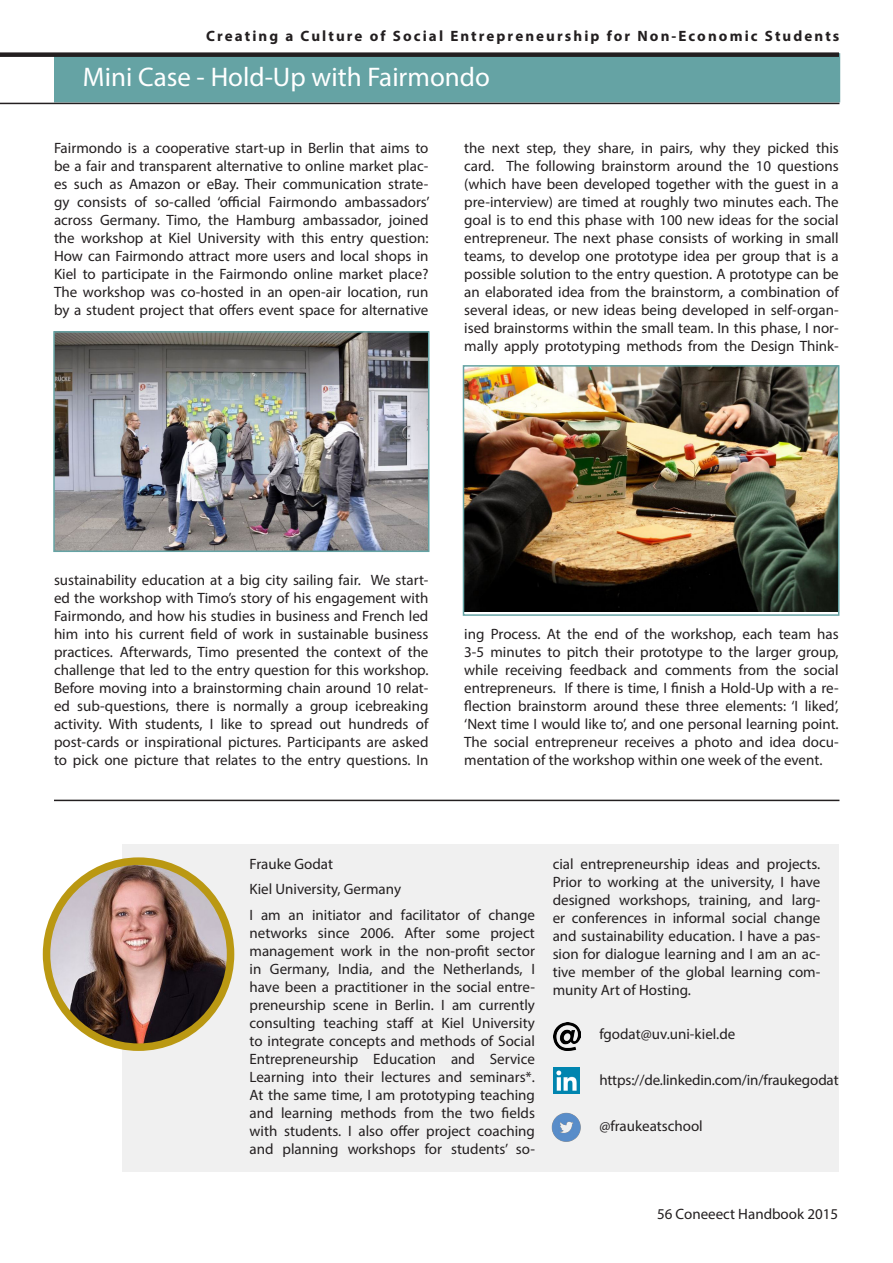
<style>
.page{position:relative;width:893px;height:1263px;background:#fff}
.page>*{position:absolute;margin:0;border:0;box-sizing:border-box;transform-origin:0 0}
.Body{font:27px "Myriad Pro";color:#fff}
.Body-2{font:15px/18px "Myriad Pro";color:#231f20;text-align:justify}
.Body-3{font:700 15px "Myriad Pro";letter-spacing:.14em;color:#231f20}
</style>
<div class="page">
<div style="left:54px;top:53px;width:786px;height:49px;background:#65a3a4"></div>
<div style="left:0;top:52px;width:839px;height:5px;background:#231f20"></div>
<hr style="left:0;top:103px;width:839px;height:1px;background:#231f20">
<div style="left:122px;top:844px;width:717px;height:327px;background:#f0f0f0"></div>
<img style="left:47px;top:862px;width:184px;height:185px">
<div style="left:43px;top:857px;width:191px;height:194px;border:8px solid #ba9812;border-radius:50%"></div>
<hr style="left:54px;top:800px;width:785px;height:1px;background:#231f20">
<img style="left:554px;top:1023px;width:26px;height:27px">
<img style="left:554px;top:1067px;width:26px;height:27px">
<img style="left:551px;top:1112px;width:30px;height:30px">
<img style="left:56px;top:334px;width:370px;height:215px">
<div style="left:53px;top:331px;width:376px;height:221px;border:2px solid #65a3a4"></div>
<img style="left:466px;top:368px;width:370px;height:244px">
<div style="left:463px;top:365px;width:376px;height:251px;border:2px solid #65a3a4"></div>
<p class="Body-3" style="left:206px;top:26px;width:635px">Creating a Culture of Social Entrepreneurship for Non-Economic Students</p>
<p class="Body" style="left:83px;top:60px;width:409px">Mini Case - Hold-Up with Fairmondo</p>
<p class="Body-2" style="left:54px;top:138px;width:377px">Fairmondo is a cooperative start-up in Berlin that aims to be a fair and transparent alternative to online market plac&shy;es such as Amazon or eBay. Their communication strate&shy;gy consists of so-called ‘official Fairmondo ambassadors’ across Germany. Timo, the Hamburg ambassador, joined the workshop at Kiel University with this entry question:<br>How can Fairmondo attract more users and local shops in Kiel to participate in the Fairmondo online market place?<br>The workshop was co-hosted in an open-air location, run by a student project that offers event space for alternative</p>
<p class="Body-2" style="left:464px;top:138px;width:376px">the next step, they share, in pairs, why they picked this card. The following brainstorm around the 10 questions (which have been developed together with the guest in a pre-interview) are timed at roughly two minutes each. The goal is to end this phase with 100 new ideas for the social entrepreneur. The next phase consists of working in small teams, to develop one prototype idea per group that is a possible solution to the entry question. A prototype can be an elaborated idea from the brainstorm, a combination of several ideas, or new ideas being developed in self-organ&shy;ised brainstorms within the small team. In this phase, I nor&shy;mally apply prototyping methods from the Design Think-</p>
<p class="Body-2" style="left:54px;top:570px;width:376px">sustainability education at a big city sailing fair. We start&shy;ed the workshop with Timo’s story of his engagement with Fairmondo, and how his studies in business and French led him into his current field of work in sustainable business practices. Afterwards, Timo presented the context of the challenge that led to the entry question for this workshop.<br>Before moving into a brainstorming chain around 10 relat&shy;ed sub-questions, there is normally a group icebreaking activity. With students, I like to spread out hundreds of post-cards or inspirational pictures. Participants are asked to pick one picture that relates to the entry questions. In</p>
<p class="Body-2" style="left:464px;top:624px;width:376px">ing Process. At the end of the workshop, each team has 3-5 minutes to pitch their prototype to the larger group, while receiving feedback and comments from the social entrepreneurs. If there is time, I finish a Hold-Up with a re&shy;flection brainstorm around these three elements: ‘I liked’, ‘Next time I would like to’, and one personal learning point.<br>The social entrepreneur receives a photo and idea docu&shy;mentation of the workshop within one week of the event.</p>
<p class="Body-2" style="left:249px;top:855px;width:85px">Frauke Godat</p>
<p class="Body-2" style="left:249px;top:880px;width:153px">Kiel University, Germany</p>
<p class="Body-2" style="left:249px;top:906px;width:287px">I am an initiator and facilitator of change networks since 2006. After some project management work in the non-profit sector in Germany, India, and the Netherlands, I have been a practitioner in the social entre&shy;preneurship scene in Berlin. I am currently consulting teaching staff at Kiel University to integrate concepts and methods of Social Entrepreneurship Education and Service Learning into their lectures and seminars*.<br>At the same time, I am prototyping teaching and learning methods from the two fields with students. I also offer project coaching and planning workshops for students’ so-</p>
<p class="Body-2" style="left:553px;top:855px;width:269px">cial entrepreneurship ideas and projects.<br>Prior to working at the university, I have designed workshops, training, and larg&shy;er conferences in informal social change and sustainability education. I have a pas&shy;sion for dialogue learning and I am an ac&shy;tive member of the global learning com&shy;munity Art of Hosting.</p>
<p class="Body-2" style="left:599px;top:1025px;width:137px">fgodat@uv.uni-kiel.de</p>
<p class="Body-2" style="left:599px;top:1070px;width:241px">https://de.linkedin.com/in/fraukegodat</p>
<p class="Body-2" style="left:599px;top:1117px;width:105px">@fraukeatschool</p>
<p class="Body-2" style="left:657px;top:1205px;width:183px">56 Coneeect Handbook 2015</p>
</div>
